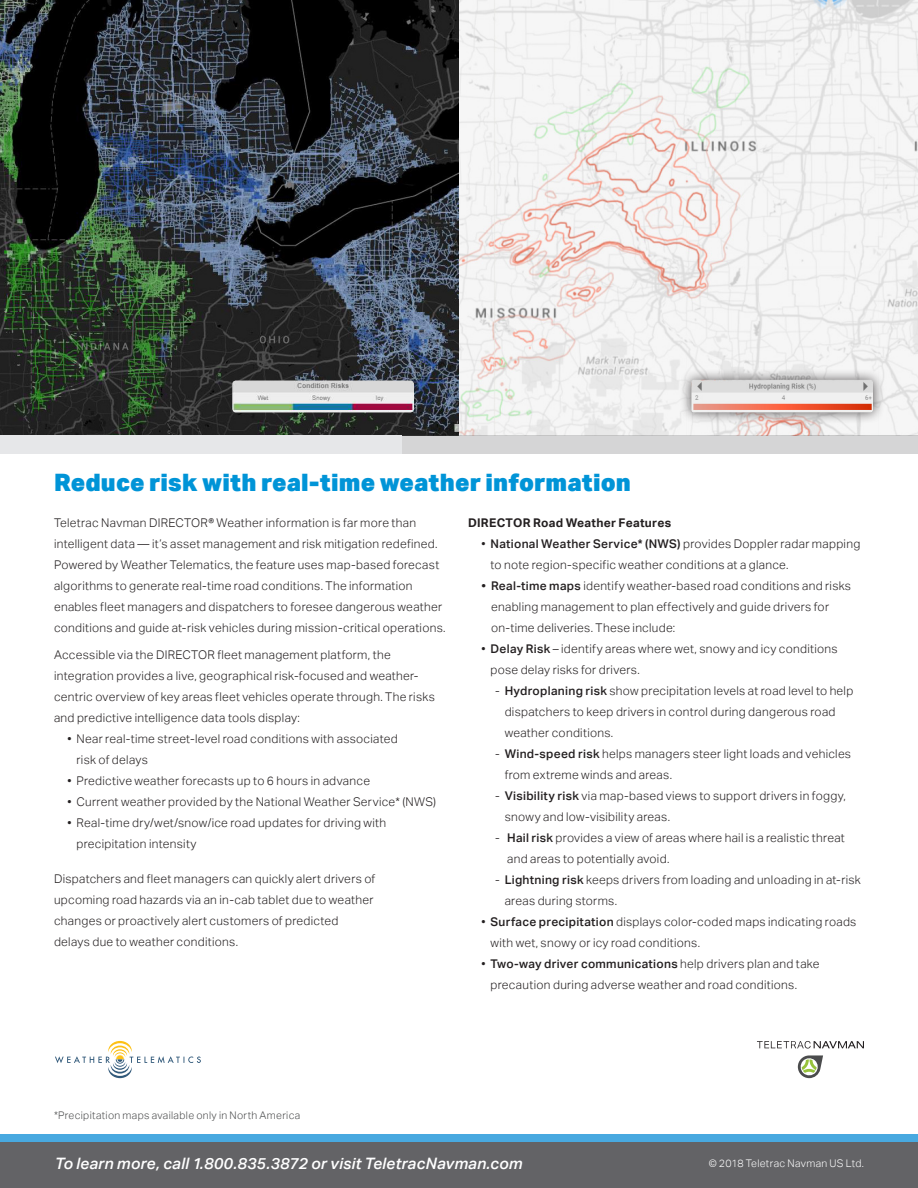
<style>
.page{position:relative;width:918px;height:1188px;background:#fff}
.page>*{position:absolute;margin:0;border:0;box-sizing:border-box;transform-origin:0 0}
.MainTxt-Header{font:900 24px "Aktiv Grotesk";letter-spacing:.005em;color:#0094d7}
.t1{font:italic 500 15.75px "Aktiv Grotesk";letter-spacing:.01em;color:#fff}
.MainTxt-Body_Copy_w{font:300 12px/21px "Aktiv Grotesk";letter-spacing:.025em;color:#231f20}
.MainTxt-Body_Copy_w-2{font:700 12px "Aktiv Grotesk";letter-spacing:.02em;color:#231f20}
.MainTxt-Body_Copy_w-3{font:300 10.5px "Aktiv Grotesk";letter-spacing:.03em;color:#4b4c4d}
.folio-Locations{font:300 10.5px "Aktiv Grotesk";letter-spacing:.025em;color:#fff}
.s1{font-weight:500}
</style>
<div class="page">
<img style="left:0;top:0;width:918px;height:435px">
<img style="left:232px;top:381px;width:182px;height:31px">
<div style="left:680px;top:368px;width:204px;height:56px;background:#231f20;opacity:.75"></div>
<img style="left:691px;top:380px;width:182px;height:32px">
<div style="left:0;top:435px;width:918px;height:19px;background:#d5d5d6"></div>
<div style="left:0;top:435px;width:401px;height:19px;background:#e6e7e9"></div>
<svg style="left:757px;top:1041px;width:107px;height:8px"></svg>
<svg style="left:798px;top:1055px;width:25px;height:23px"></svg>
<svg style="left:55px;top:1041px;width:146px;height:37px"></svg>
<div style="left:0;top:1141px;width:918px;height:47px;background:#636366"></div>
<div style="left:0;top:1134px;width:918px;height:8px;background:#48a9e0"></div>
<p class="MainTxt-Header" style="left:54px;top:467px;width:578px">Reduce risk with real-time weather information</p>
<p class="MainTxt-Body_Copy_w" style="left:54px;top:512px;width:393px">Teletrac Navman DIRECTOR® Weather information is far more than intelligent data — it’s asset management and risk mitigation redefined.<br>Powered by Weather Telematics, the feature uses map-based forecast algorithms to generate real-time road conditions. The information enables fleet managers and dispatchers to foresee dangerous weather conditions and guide at-risk vehicles during mission-critical operations.</p>
<p class="MainTxt-Body_Copy_w" style="left:54px;top:645px;width:382px">Accessible via the DIRECTOR fleet management platform, the integration provides a live, geographical risk-focused and weather&shy;centric overview of key areas fleet vehicles operate through. The risks and predictive intelligence data tools display:</p>
<p class="MainTxt-Body_Copy_w" style="left:77px;top:729px;width:323px;text-indent:-9px">• Near real-time street-level road conditions with associated risk of delays</p>
<p class="MainTxt-Body_Copy_w" style="left:68px;top:771px;width:304px">• Predictive weather forecasts up to 6 hours in advance</p>
<p class="MainTxt-Body_Copy_w" style="left:68px;top:792px;width:370px">• Current weather provided by the National Weather Service* (NWS)</p>
<p class="MainTxt-Body_Copy_w" style="left:77px;top:813px;width:311px;text-indent:-9px">• Real-time dry/wet/snow/ice road updates for driving with precipitation intensity</p>
<p class="MainTxt-Body_Copy_w" style="left:54px;top:868px;width:323px">Dispatchers and fleet managers can quickly alert drivers of upcoming road hazards via an in-cab tablet due to weather changes or proactively alert customers of predicted delays due to weather conditions.</p>
<p class="MainTxt-Body_Copy_w-2" style="left:468px;top:515px;width:205px">DIRECTOR Road Weather Features</p>
<p class="MainTxt-Body_Copy_w" style="left:491px;top:533px;width:371px;text-indent:-9px">• <span class="s1">National Weather Service* (NWS)</span> provides Doppler radar mapping to note region-specific weather conditions at a glance.</p>
<p class="MainTxt-Body_Copy_w" style="left:491px;top:575px;width:362px;text-indent:-10px"><span class="s1">• Real-time maps</span> identify weather-based road conditions and risks enabling management to plan effectively and guide drivers for on-time deliveries. These include:</p>
<p class="MainTxt-Body_Copy_w" style="left:491px;top:638px;width:349px;text-indent:-9px">• <span class="s1">Delay Risk</span> – identify areas where wet, snowy and icy conditions pose delay risks for drivers.</p>
<p class="MainTxt-Body_Copy_w" style="left:505px;top:680px;width:350px;text-indent:-10px">- <span class="s1">Hydroplaning risk</span> show precipitation levels at road level to help dispatchers to keep drivers in control during dangerous road weather conditions.</p>
<p class="MainTxt-Body_Copy_w" style="left:505px;top:743px;width:348px;text-indent:-10px">- <span class="s1">Wind-speed risk</span> helps managers steer light loads and vehicles from extreme winds and areas.</p>
<p class="MainTxt-Body_Copy_w" style="left:505px;top:785px;width:343px;text-indent:-10px">- <span class="s1">Visibility risk</span> via map-based views to support drivers in foggy, snowy and low-visibility areas.</p>
<p class="MainTxt-Body_Copy_w" style="left:507px;top:827px;width:339px;text-indent:-12px">- <span class="s1">Hail risk</span> provides a view of areas where hail is a realistic threat and areas to potentially avoid.</p>
<p class="MainTxt-Body_Copy_w" style="left:505px;top:869px;width:358px;text-indent:-10px">- <span class="s1">Lightning risk</span> keeps drivers from loading and unloading in at-risk areas during storms.</p>
<p class="MainTxt-Body_Copy_w" style="left:491px;top:911px;width:367px;text-indent:-9px">• <span class="s1">Surface precipitation</span> displays color-coded maps indicating roads with wet, snowy or icy road conditions.</p>
<p class="MainTxt-Body_Copy_w" style="left:491px;top:953px;width:331px;text-indent:-9px">• <span class="s1">Two-way driver communications</span> help drivers plan and take precaution during adverse weather and road conditions.</p>
<p class="MainTxt-Body_Copy_w-3" style="left:54px;top:1109px;width:248px">*Precipitation maps available only in North America</p>
<p class="t1" style="left:55px;top:1154px;width:469px">To learn more, call 1.800.835.3872 or visit TeletracNavman.com</p>
<p class="folio-Locations" style="left:709px;top:1157px;width:157px">© 2018 Teletrac Navman US Ltd.</p>
</div>
